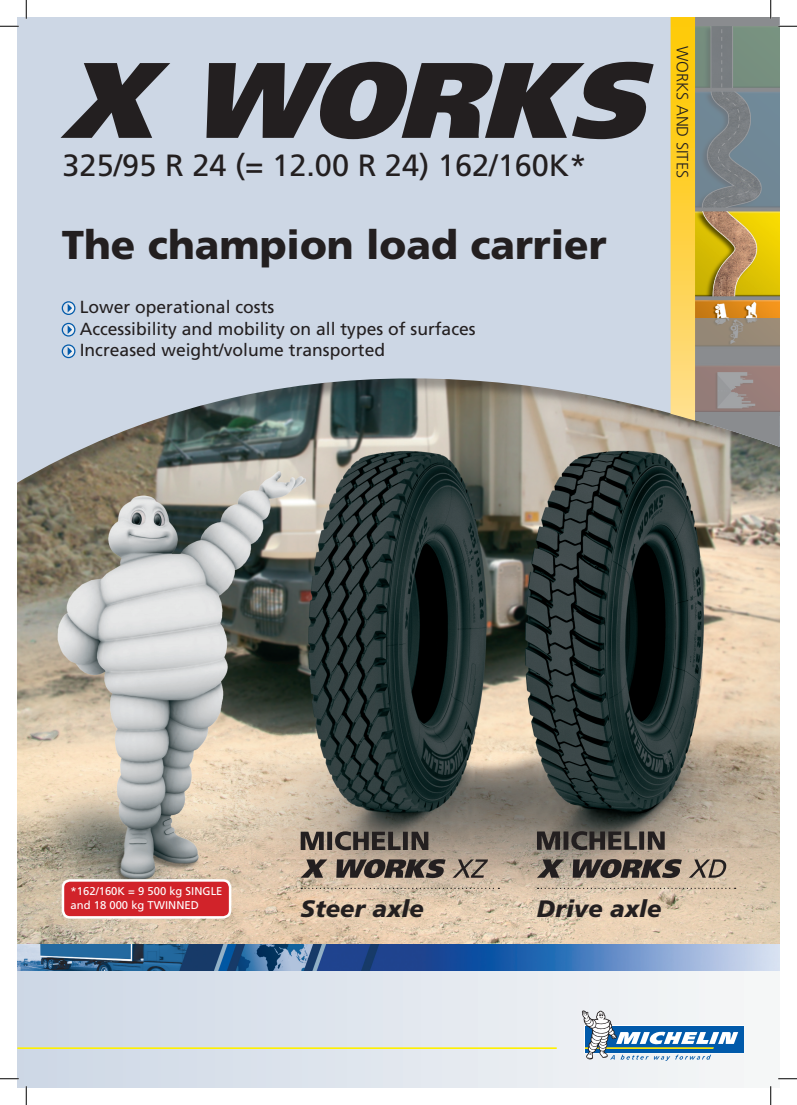
<style>
.page{position:relative;width:797px;height:1105px;background:#fff}
.page>*{position:absolute;margin:0;border:0;box-sizing:border-box;transform-origin:0 0}
.t1{font:italic 900 107.12px "Frutiger";color:#231f20}
.t2{font:900 40.25px "Frutiger";color:#231f20}
.t3{font:30.75px "Frutiger";color:#231f20}
.t4{font:italic 900 23.75px "Frutiger";color:#231f20}
.t5{font:17.5px/21.2px "Frutiger";color:#231f20}
.t6{font:300 16.25px "Frutiger";color:#231f20}
.t7{font:11.25px/13.5px "Frutiger";color:#fff}
</style>
<div class="page">
<img style="left:17px;top:501px;width:762px;height:443px">
<div style="left:17px;top:17px;width:762px;height:484px;background:#231f20;opacity:.37"></div>
<svg style="left:17px;top:17px;width:762px;height:469px;background:#bdc6cf"></svg>
<div style="left:17px;top:959px;width:762px;height:128px;background:linear-gradient(to right,#cdd7e6,#f7f8f7)"></div>
<svg style="left:581px;top:1010px;width:163px;height:51px"></svg>
<hr style="left:17px;top:1047px;width:539px;height:2px;background:#fff101">
<img style="left:17px;top:944px;width:762px;height:27px">
<div style="left:62px;top:301px;width:13px;height:14px;border:1px solid #015aaa;border-radius:50%"></div>
<svg style="left:62px;top:302px;width:13px;height:12px"></svg>
<div style="left:62px;top:323px;width:13px;height:14px;border:1px solid #015aaa;border-radius:50%"></div>
<svg style="left:62px;top:323px;width:13px;height:13px"></svg>
<div style="left:62px;top:344px;width:13px;height:14px;border:1px solid #015aaa;border-radius:50%"></div>
<svg style="left:62px;top:345px;width:13px;height:13px"></svg>
<svg style="left:301px;top:831px;width:127px;height:19px;background:#5d544e"></svg>
<svg style="left:301px;top:859px;width:187px;height:19px;background:#71655c"></svg>
<svg style="left:301px;top:888px;width:198px;height:1px"></svg>
<svg style="left:537px;top:888px;width:198px;height:1px"></svg>
<svg style="left:537px;top:859px;width:190px;height:19px;background:#70655c"></svg>
<svg style="left:537px;top:831px;width:127px;height:19px;background:#534c48"></svg>
<svg style="left:60px;top:878px;width:172px;height:39px;background:#d54246"></svg>
<svg style="left:671px;top:17px;width:108px;height:430px;background:#94918d"></svg>
<img style="left:695px;top:209px;width:84px;height:109px">
<svg style="left:695px;top:26px;width:84px;height:183px;background:#768689"></svg>
<svg style="left:695px;top:318px;width:84px;height:98px;background:#948883"></svg>
<svg style="left:670px;top:17px;width:25px;height:404px;background:#fbd142"></svg>
<svg style="left:0;top:25px;width:19px;height:2px"></svg>
<svg style="left:778px;top:25px;width:19px;height:2px"></svg>
<svg style="left:0;top:1078px;width:19px;height:1px"></svg>
<svg style="left:778px;top:1078px;width:19px;height:1px"></svg>
<svg style="left:25px;top:0;width:2px;height:19px"></svg>
<svg style="left:25px;top:1086px;width:2px;height:19px"></svg>
<svg style="left:770px;top:0;width:1px;height:19px"></svg>
<svg style="left:770px;top:1086px;width:1px;height:19px"></svg>
<h1 class="t1" style="left:62px;top:35px;width:616px">X WORKS</h1>
<h3 class="t3" style="left:63px;top:147px;width:525px">325/95 R 24 (= 12.00 R 24) 162/160K*</h3>
<p class="t6" style="left:691px;top:46px;width:133px;rotate:90deg">WORKS AND SITES</p>
<h2 class="t2" style="left:62px;top:221px;width:546px">The champion load carrier</h2>
<p class="t5" style="left:80px;top:297px;width:397px">Lower operational costs<br>Accessibility and mobility on all types of surfaces<br>Increased weight/volume transported</p>
<p class="t7" style="left:71px;top:884px;width:153px">*162/160K = 9 500 kg SINGLE and 18 000 kg TWINNED</p>
<h3 class="t4" style="left:301px;top:894px;width:125px">Steer axle</h3>
<h3 class="t4" style="left:537px;top:894px;width:126px">Drive axle</h3>
</div>
